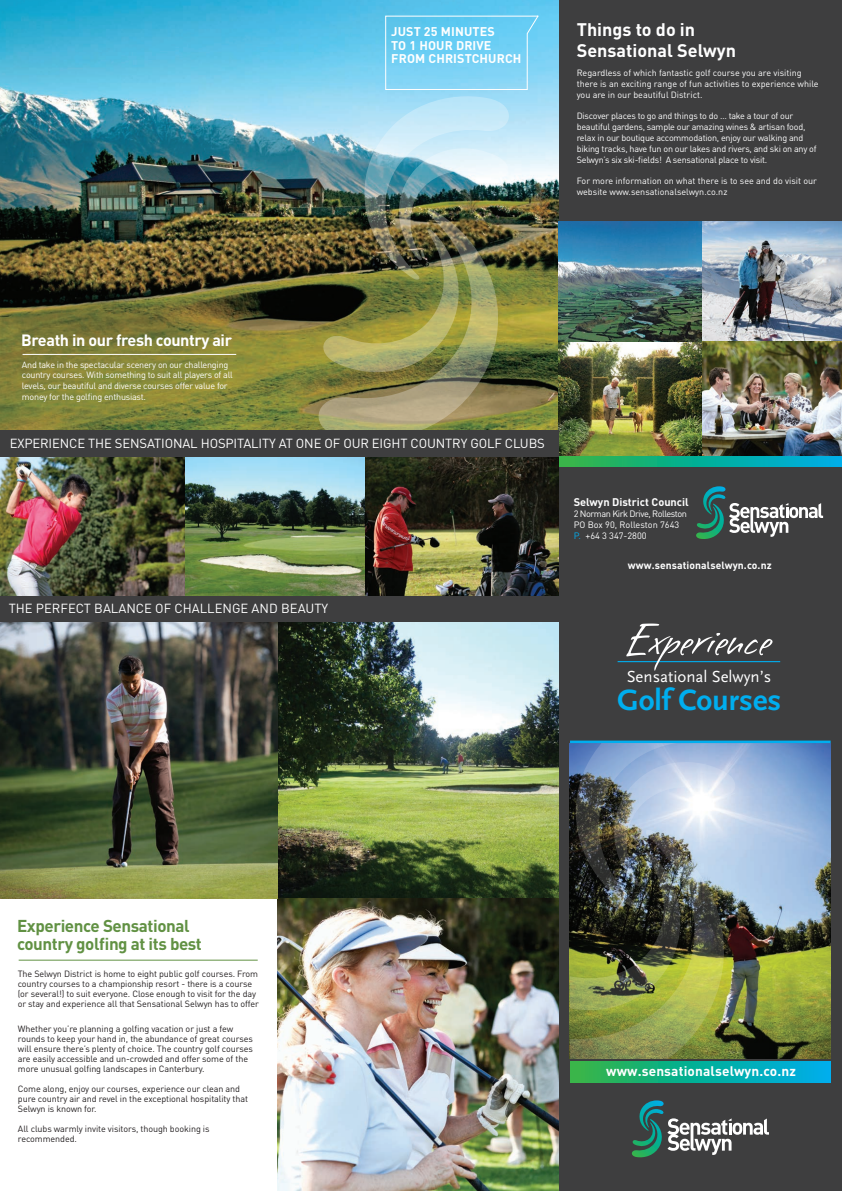
<style>
.page{position:relative;width:842px;height:1191px;background:#fff}
.page>*{position:absolute;margin:0;border:0;box-sizing:border-box;transform-origin:0 0}
.t1{font:57.2px "Brisa Alternates";color:#fff}
.t2{font:700 30.7px "Scala Sans";color:#00aeef}
.t3{font:700 18px/21px "DIN";color:#fff}
.t4{font:700 17px/18px "DIN";letter-spacing:-.025em;color:#619143}
.t5{font:16.8px "Scala Sans";color:#fff}
.t6{font:700 16.2px "DIN";letter-spacing:-.025em;color:#fff}
.t7{font:700 13.7px "DIN";letter-spacing:.01em;color:#fff}
.t8{font:13px "DIN";letter-spacing:-.01em;color:#fff}
.t9{font:700 12.5px/13.3px "DIN";letter-spacing:.01em;color:#fff}
.t10{font:700 11px "DIN";color:#fff}
.t11{font:700 10.4px "DIN";letter-spacing:.01em;color:#fff}
.t12{font:9.2px/11px "DIN";letter-spacing:-.025em;color:#fff}
.t13{font:9px/10px "DIN";letter-spacing:-.01em;color:#231f20}
.t14{font:9px/10.8px "DIN";letter-spacing:-.025em;color:#fff}
.t15{font:9px/10.8px "DIN";color:#fff}
.s1{color:#00aeef}
</style>
<div class="page">
<div style="left:558px;top:591px;width:283px;height:600px;background:#3e3e3f"></div>
<div style="left:555px;top:1px;width:286px;height:458px;background:#3e3e3f"></div>
<img style="left:737px;top:743px;width:94px;height:315px">
<hr style="left:618px;top:661px;width:162px;height:1px;background:#00aeef">
<svg style="left:631px;top:1100px;width:138px;height:58px"></svg>
<svg style="left:570px;top:1061px;width:261px;height:21px;background:#0db098"></svg>
<hr style="left:570px;top:740px;width:261px;height:3px;background:#00aeef">
<img style="left:0;top:1px;width:558px;height:428px">
<img style="left:318px;top:94px;width:192px;height:335px">
<svg style="left:385px;top:15px;width:154px;height:75px;background:#76d0f4"></svg>
<div style="left:0;top:595px;width:558px;height:27px;background:#3e3e3f"></div>
<hr style="left:23px;top:354px;width:213px;height:1px;background:#fff">
<hr style="left:19px;top:959px;width:239px;height:1px;background:#619143">
<img style="left:0;top:456px;width:185px;height:139px">
<img style="left:558px;top:222px;width:283px;height:234px">
<img style="left:278px;top:622px;width:280px;height:569px">
<img style="left:0;top:622px;width:278px;height:276px">
<div style="left:558px;top:464px;width:283px;height:131px;background:#3e3e3f"></div>
<svg style="left:696px;top:486px;width:127px;height:53px"></svg>
<svg style="left:558px;top:456px;width:283px;height:10px;background:#0daf96"></svg>
<img style="left:185px;top:456px;width:180px;height:139px">
<img style="left:365px;top:456px;width:193px;height:139px">
<div style="left:0;top:429px;width:558px;height:27px;background:#3e3e3f"></div>
<img style="left:570px;top:743px;width:167px;height:315px">
<h3 class="t9" style="left:391px;top:25px;width:132px">JUST 25 MINUTES<br>TO 1 HOUR DRIVE<br>FROM CHRISTCHURCH</h3>
<h3 class="t3" style="left:577px;top:18px;width:161px">Things to do in<br>Sensational Selwyn</h3>
<p class="t15" style="left:577px;top:68px;width:243px">Regardless of which fantastic golf course you are visiting there is an exciting range of fun activities to experience while you are in our beautiful District.</p>
<p class="t14" style="left:577px;top:111px;width:241px">Discover places to go and things to do … take a tour of our beautiful gardens, sample our amazing wines &amp; artisan food, relax in our boutique accommodation, enjoy our walking and biking tracks, have fun on our lakes and rivers, and ski on any of Selwyn’s six ski-fields! A sensational place to visit.</p>
<p class="t15" style="left:577px;top:176px;width:242px">For more information on what there is to see and do visit our website www.sensationalselwyn.co.nz</p>
<h3 class="t6" style="left:21px;top:329px;width:212px">Breath in our fresh country air</h3>
<p class="t14" style="left:22px;top:359px;width:212px">And take in the spectacular scenery on our challenging country courses. With something to suit all players of all levels, our beautiful and diverse courses offer value for money for the golfing enthusiast.</p>
<h3 class="t8" style="left:10px;top:435px;width:537px">EXPERIENCE THE SENSATIONAL HOSPITALITY AT ONE OF OUR EIGHT COUNTRY GOLF CLUBS</h3>
<h3 class="t8" style="left:9px;top:601px;width:321px">THE PERFECT BALANCE OF CHALLENGE AND BEAUTY</h3>
<p class="t10" style="left:574px;top:494px;width:117px">Selwyn District Council</p>
<p class="t12" style="left:574px;top:508px;width:115px">2 Norman Kirk Drive, Rolleston<br>PO Box 90, Rolleston 7643<br><span class="s1">P.</span> +64 3 347-2800</p>
<p class="t11" style="left:628px;top:558px;width:145px">www.sensationalselwyn.co.nz</p>
<h1 class="t1" style="left:626px;top:612px;width:146px">Experience</h1>
<h2 class="t2" style="left:617px;top:681px;width:166px">Golf Courses</h2>
<h3 class="t5" style="left:627px;top:667px;width:146px">Sensational Selwyn’s</h3>
<h3 class="t4" style="left:17px;top:915px;width:186px">Experience Sensational country golfing at its best</h3>
<p class="t13" style="left:18px;top:969px;width:243px">The Selwyn District is home to eight public golf courses. From country courses to a championship resort - there is a course (or several!) to suit everyone. Close enough to visit for the day or stay and experience all that Sensational Selwyn has to offer</p>
<p class="t13" style="left:18px;top:1024px;width:236px">Whether you’re planning a golfing vacation or just a few rounds to keep your hand in, the abundance of great courses will ensure there’s plenty of choice. The country golf courses are easily accessible and un-crowded and offer some of the more unusual golfing landscapes in Canterbury.</p>
<p class="t13" style="left:18px;top:1084px;width:232px">Come along, enjoy our courses, experience our clean and pure country air and revel in the exceptional hospitality that<br>Selwyn is known for.</p>
<p class="t13" style="left:18px;top:1124px;width:193px">All clubs warmly invite visitors, though booking is recommended.</p>
<h3 class="t7" style="left:606px;top:1062px;width:191px">www.sensationalselwyn.co.nz</h3>
</div>
